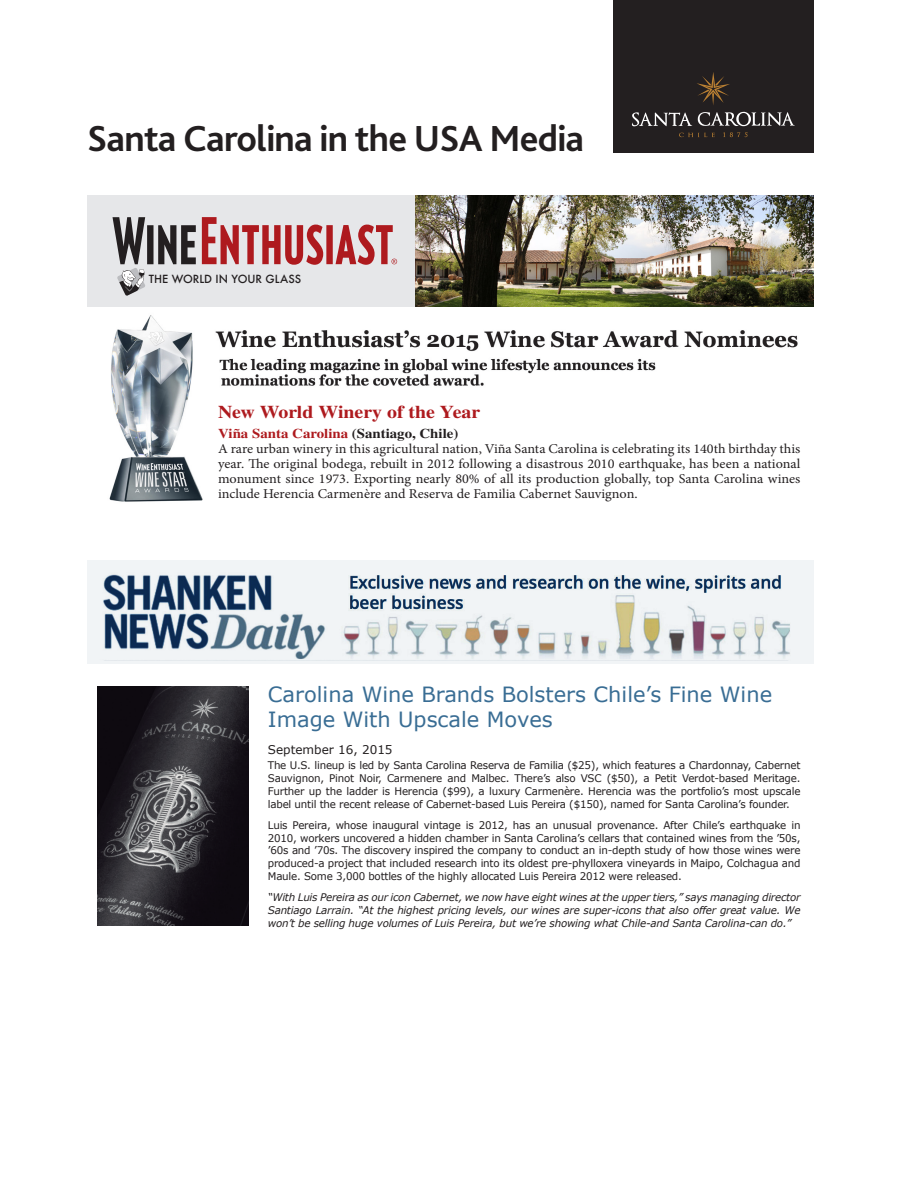
<style>
.page{position:relative;width:918px;height:1188px;background:#fff}
.page>*{position:absolute;margin:0;border:0;box-sizing:border-box;transform-origin:0 0}
.t1{font:700 37.95px "Bliss Pro";letter-spacing:-.02em;color:#231f20}
.t2{font:21px/25.2px "Verdana";color:#396d94}
.t3{font:700 18px "STIX General";color:#ae1a1e;scale:1.1 1}
.t4{font:13.5px/15px "Minion Pro";color:#231f20;text-align:justify;scale:1.05 1}
.t5{font:700 13.5px "STIX General";color:#ae1a1e;scale:1.1 1}
.t6{font:12px "Verdana";color:#231f20}
.t7{font:500 10.95px "Futura";color:#231f20}
.t8{font:10.5px/12.8px "Verdana";letter-spacing:-.02em;color:#231f20;text-align:justify}
.t9{font:italic 10.5px/12.8px "Verdana";letter-spacing:-.02em;color:#231f20;text-align:justify}
.s1{color:#231f20}
</style>
<div class="page">
<img style="left:109px;top:315px;width:94px;height:187px">
<div style="left:87px;top:196px;width:726px;height:111px;background:#e6e7e9"></div>
<svg style="left:113px;top:217px;width:83px;height:79px"></svg>
<svg style="left:202px;top:217px;width:195px;height:48px"></svg>
<img style="left:215px;top:330px;width:583px;height:56px">
<img style="left:415px;top:196px;width:398px;height:111px">
<div style="left:87px;top:560px;width:726px;height:104px;background:#f1f4f6"></div>
<img style="left:103px;top:574px;width:687px;height:84px">
<img style="left:97px;top:687px;width:151px;height:239px">
<div style="left:613px;top:0;width:200px;height:152px;background:#231f20"></div>
<svg style="left:697px;top:72px;width:33px;height:33px"></svg>
<svg style="left:679px;top:133px;width:36px;height:4px"></svg>
<svg style="left:723px;top:132px;width:25px;height:5px"></svg>
<svg style="left:632px;top:112px;width:163px;height:14px"></svg>
<p class="t1" style="left:87px;top:115px;width:499px">Santa Carolina in the USA Media</p>
<p class="t7" style="left:149px;top:272px;width:154px">THE WORLD IN YOUR GLASS</p>
<p class="t3" style="left:218px;top:399px;width:240px">New World Winery of the Year</p>
<p class="t5" style="left:218px;top:423px;width:220px">Viña Santa Carolina <span class="s1">(Santiago, Chile)</span></p>
<p class="t4" style="left:218px;top:441px;width:556px">A rare urban winery in this agricultural nation, Viña Santa Carolina is celebrating its 140th birthday this year. The original bodega, rebuilt in 2012 following a disastrous 2010 earthquake, has been a national monument since 1973. Exporting nearly 80% of all its production globally, top Santa Carolina wines include Herencia Carmenère and Reserva de Familia Cabernet Sauvignon.</p>
<p class="t2" style="left:268px;top:681px;width:506px">Carolina Wine Brands Bolsters Chile’s Fine Wine<br>Image With Upscale Moves</p>
<p class="t6" style="left:268px;top:741px;width:126px">September 16, 2015</p>
<p class="t8" style="left:268px;top:759px;width:534px">The U.S. lineup is led by Santa Carolina Reserva de Familia ($25), which features a Chardonnay, Cabernet Sauvignon, Pinot Noir, Carmenere and Malbec. There’s also VSC ($50), a Petit Verdot-based Meritage.<br>Further up the ladder is Herencia ($99), a luxury Carmenère. Herencia was the portfolio’s most upscale label until the recent release of Cabernet-based Luis Pereira ($150), named for Santa Carolina’s founder.</p>
<p class="t8" style="left:268px;top:818px;width:534px">Luis Pereira, whose inaugural vintage is 2012, has an unusual provenance. After Chile’s earthquake in 2010, workers uncovered a hidden chamber in Santa Carolina’s cellars that contained wines from the ’50s, ’60s and ’70s. The discovery inspired the company to conduct an in-depth study of how those wines were produced-a project that included research into its oldest pre-phylloxera vineyards in Maipo, Colchagua and Maule. Some 3,000 bottles of the highly allocated Luis Pereira 2012 were released.</p>
<p class="t9" style="left:268px;top:891px;width:534px">“With Luis Pereira as our icon Cabernet, we now have eight wines at the upper tiers,” says managing director Santiago Larrain. “At the highest pricing levels, our wines are super-icons that also offer great value. We won’t be selling huge volumes of Luis Pereira, but we’re showing what Chile-and Santa Carolina-can do.”</p>
</div>
